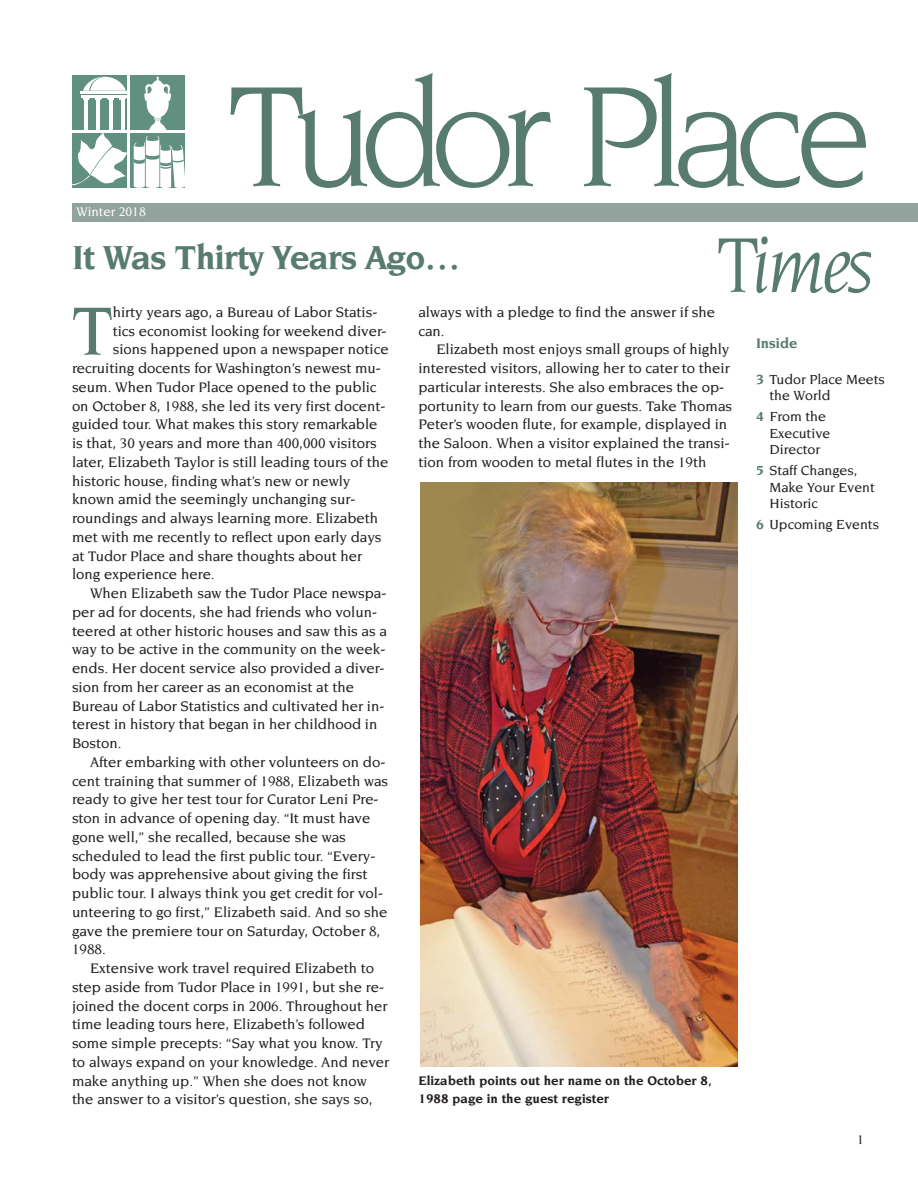
<style>
.page{position:relative;width:918px;height:1188px;background:#fff}
.page>*{position:absolute;margin:0;border:0;box-sizing:border-box;transform-origin:0 0}
.t1{font:154.5px "Novarese";letter-spacing:-.1em;color:#577b6f}
.t2{font:italic 84px "Novarese";letter-spacing:-.05em;color:#577b6f}
.t3{font:500 73.65px "Novarese";color:#577b6f}
.t4{font:700 36px "Novarese Std";letter-spacing:-.025em;color:#577b6f}
.t5{font:500 15px/18.8px "Novarese";color:#231f20}
.t6{font:700 15px "Novarese Std";color:#577b6f}
.t7{font:500 14.25px/16.5px "Novarese";color:#231f20}
.t8{font:700 13.5px/18px "Novarese Std";color:#231f20}
.t9{font:500 13.5px "Novarese";color:#fff}
.t10{font:500 13.5px "Novarese";color:#231f20}
.s1{font-family:"Novarese Std";font-weight:700;color:#577b6f}
</style>
<div class="page">
<div style="left:72px;top:203px;width:846px;height:18px;background:#91a39c"></div>
<div style="left:72px;top:76px;width:54px;height:54px;background:#619080"></div>
<div style="left:130px;top:76px;width:55px;height:54px;background:#619080"></div>
<div style="left:130px;top:133px;width:55px;height:55px;background:linear-gradient(to right,#619080,#619080)"></div>
<div style="left:72px;top:133px;width:55px;height:55px;background:#619080"></div>
<hr style="left:80px;top:91px;width:50px;height:3px;background:#fff">
<hr style="left:81px;top:95px;width:47px;height:3px;background:#fff">
<svg style="left:83px;top:98px;width:18px;height:2px"></svg>
<svg style="left:108px;top:98px;width:18px;height:2px"></svg>
<svg style="left:83px;top:77px;width:43px;height:14px"></svg>
<hr style="left:84px;top:100px;width:4px;height:32px;background:#fff">
<hr style="left:96px;top:100px;width:4px;height:32px;background:#fff">
<hr style="left:109px;top:100px;width:4px;height:32px;background:#fff">
<hr style="left:121px;top:100px;width:3px;height:32px;background:#fff">
<svg style="left:144px;top:76px;width:27px;height:54px"></svg>
<svg style="left:72px;top:133px;width:55px;height:53px"></svg>
<svg style="left:134px;top:136px;width:51px;height:52px"></svg>
<img style="left:421px;top:482px;width:317px;height:584px">
<p class="t9" style="left:76px;top:206px;width:71px">Winter 2018</p>
<h1 class="t1" style="left:228px;top:70px;width:646px">Tudor Place</h1>
<h3 class="t4" style="left:72px;top:243px;width:390px">It Was Thirty Years Ago…</h3>
<h2 class="t2" style="left:717px;top:229px;width:159px">Times</h2>
<h3 class="t3" style="left:72px;top:301px;width:42px">T</h3>
<p class="t5" style="left:113px;top:304px;width:266px">hirty years ago, a Bureau of Labor Statis-</p>
<p class="t5" style="left:113px;top:322px;width:275px">tics economist looking for weekend diver-</p>
<p class="t5" style="left:113px;top:341px;width:278px">sions happened upon a newspaper notice</p>
<p class="t5" style="left:72px;top:360px;width:310px">recruiting docents for Washington’s newest mu-</p>
<p class="t5" style="left:72px;top:379px;width:306px">seum. When Tudor Place opened to the public</p>
<p class="t5" style="left:72px;top:397px;width:315px">on October 8, 1988, she led its very first docent-</p>
<p class="t5" style="left:72px;top:416px;width:307px">guided tour. What makes this story remarkable</p>
<p class="t5" style="left:72px;top:435px;width:306px">is that, 30 years and more than 400,000 visitors</p>
<p class="t5" style="left:72px;top:454px;width:318px">later, Elizabeth Taylor is still leading tours of the</p>
<p class="t5" style="left:72px;top:472px;width:280px">historic house, finding what’s new or newly</p>
<p class="t5" style="left:72px;top:491px;width:285px">known amid the seemingly unchanging sur-</p>
<p class="t5" style="left:72px;top:510px;width:308px">roundings and always learning more. Elizabeth</p>
<p class="t5" style="left:72px;top:529px;width:311px">met with me recently to reflect upon early days</p>
<p class="t5" style="left:72px;top:547px;width:292px">at Tudor Place and share thoughts about her</p>
<p class="t5" style="left:72px;top:566px;width:144px">long experience here.</p>
<p class="t5" style="left:90px;top:585px;width:298px">When Elizabeth saw the Tudor Place newspa-</p>
<p class="t5" style="left:72px;top:604px;width:307px">per ad for docents, she had friends who volun-</p>
<p class="t5" style="left:72px;top:622px;width:317px">teered at other historic houses and saw this as a</p>
<p class="t5" style="left:72px;top:641px;width:315px">way to be active in the community on the week-</p>
<p class="t5" style="left:72px;top:660px;width:314px">ends. Her docent service also provided a diver-</p>
<p class="t5" style="left:72px;top:679px;width:284px">sion from her career as an economist at the</p>
<p class="t5" style="left:72px;top:697px;width:314px">Bureau of Labor Statistics and cultivated her in-</p>
<p class="t5" style="left:72px;top:716px;width:307px">terest in history that began in her childhood in</p>
<p class="t5" style="left:72px;top:735px;width:51px">Boston.</p>
<p class="t5" style="left:90px;top:754px;width:297px">After embarking with other volunteers on do-</p>
<p class="t5" style="left:72px;top:772px;width:318px">cent training that summer of 1988, Elizabeth was</p>
<p class="t5" style="left:72px;top:791px;width:308px">ready to give her test tour for Curator Leni Pre-</p>
<p class="t5" style="left:72px;top:810px;width:300px">ston in advance of opening day. “It must have</p>
<p class="t5" style="left:72px;top:829px;width:275px">gone well,” she recalled, because she was</p>
<p class="t5" style="left:72px;top:847px;width:305px">scheduled to lead the first public tour. “Every-</p>
<p class="t5" style="left:72px;top:866px;width:297px">body was apprehensive about giving the first</p>
<p class="t5" style="left:72px;top:885px;width:312px">public tour. I always think you get credit for vol-</p>
<p class="t5" style="left:72px;top:904px;width:317px">unteering to go first,” Elizabeth said. And so she</p>
<p class="t5" style="left:72px;top:922px;width:310px">gave the premiere tour on Saturday, October 8,</p>
<p class="t5" style="left:72px;top:941px;width:35px">1988.</p>
<p class="t5" style="left:90px;top:960px;width:286px">Extensive work travel required Elizabeth to</p>
<p class="t5" style="left:72px;top:979px;width:314px">step aside from Tudor Place in 1991, but she re-</p>
<p class="t5" style="left:72px;top:997px;width:317px">joined the docent corps in 2006. Throughout her</p>
<p class="t5" style="left:72px;top:1016px;width:294px">time leading tours here, Elizabeth’s followed</p>
<p class="t5" style="left:72px;top:1035px;width:312px">some simple precepts: “Say what you know. Try</p>
<p class="t5" style="left:72px;top:1054px;width:319px">to always expand on your knowledge. And never</p>
<p class="t5" style="left:72px;top:1072px;width:296px">make anything up.” When she does not know</p>
<p class="t5" style="left:72px;top:1091px;width:302px">the answer to a visitor’s question, she says so,</p>
<p class="t5" style="left:418px;top:304px;width:298px">always with a pledge to find the answer if she can.</p>
<p class="t5" style="left:418px;top:341px;width:315px;text-indent:18px">Elizabeth most enjoys small groups of highly interested visitors, allowing her to cater to their particular interests. She also embraces the op&shy;portunity to learn from our guests. Take Thomas Peter’s wooden flute, for example, displayed in the Saloon. When a visitor explained the transi&shy;tion from wooden to metal flutes in the 19th</p>
<p class="t6" style="left:756px;top:337px;width:43px">Inside</p>
<p class="t7" style="left:770px;top:371px;width:117px;text-indent:-14px"><span class="s1">3</span> Tudor Place Meets the World</p>
<p class="t7" style="left:770px;top:409px;width:62px;text-indent:-14px"><span class="s1">4</span> From the<br>Executive<br>Director</p>
<p class="t7" style="left:770px;top:463px;width:107px;text-indent:-14px"><span class="s1">5</span> Staff Changes,<br>Make Your Event<br>Historic</p>
<p class="t7" style="left:756px;top:517px;width:125px"><span class="s1">6</span> Upcoming Events</p>
<p class="t8" style="left:418px;top:1073px;width:295px">Elizabeth points out her name on the October 8,<br>1988 page in the guest register</p>
<p class="t10" style="left:857px;top:1134px;width:8px">1</p>
</div>
